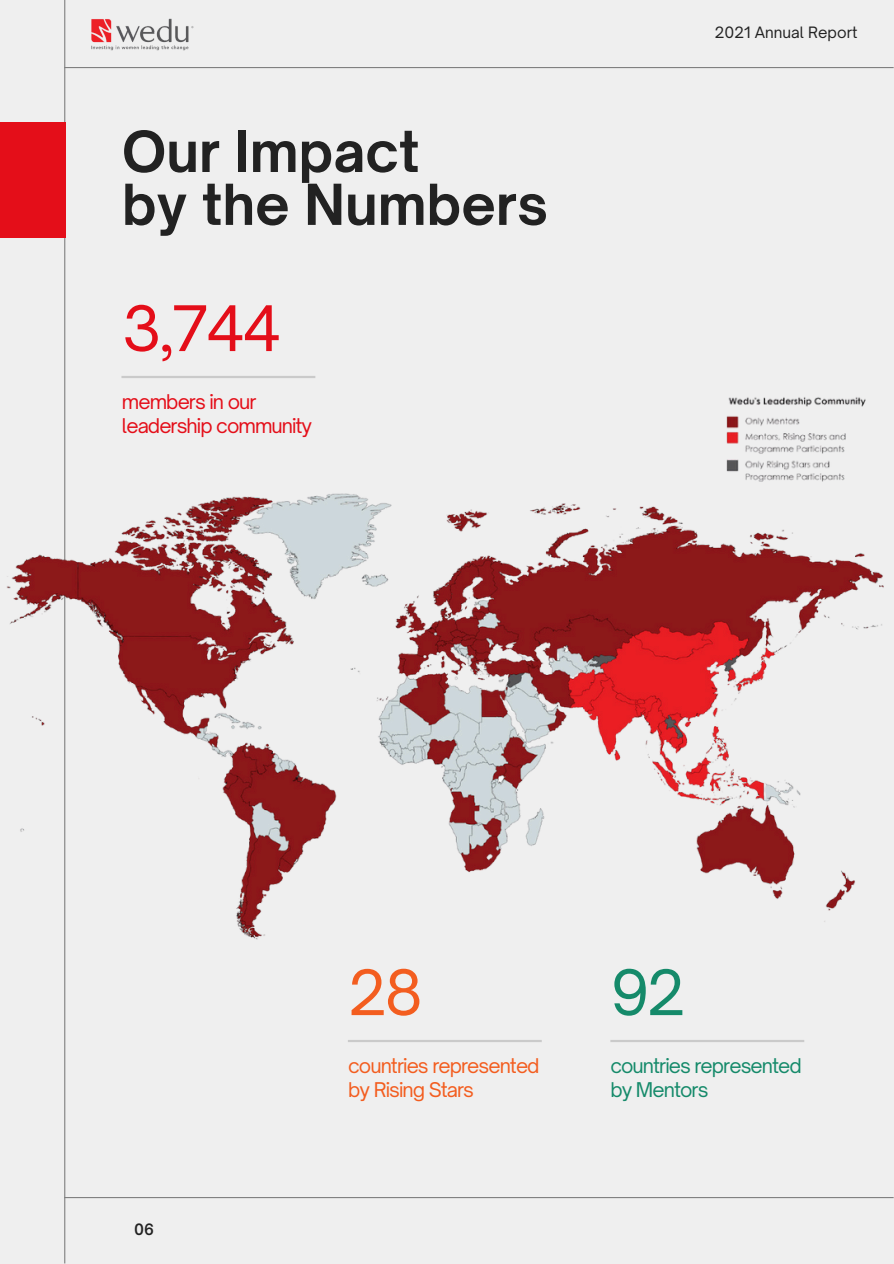
<style>
.page{position:relative;width:894px;height:1264px;background:#fff}
.page>*{position:absolute;margin:0;border:0;box-sizing:border-box;transform-origin:0 0}
.t1{font:60px "Open Sauce One";color:#e40e19}
.t2{font:60px "Open Sauce One";color:#f35d1f}
.t3{font:60px "Open Sauce One";color:#158a6a}
.t4{font:700 54px/52.8px "Open Sauce One";color:#222}
.t5{font:19.35px/23.7px "Open Sauce One";letter-spacing:-.05em;color:#f35d1f}
.t6{font:19.35px/23.7px "Open Sauce One";letter-spacing:-.05em;color:#e40e19}
.t7{font:19.35px/23.7px "Open Sauce One";letter-spacing:-.05em;color:#158a6a}
.t8{font:15px "Open Sauce One";color:#222}
.t9{font:600 15px "Open Sauce One";color:#222}
</style>
<div class="page">
<div style="left:0;top:0;width:893px;height:1263px;background:#efefef"></div>
<hr style="left:64px;top:1196px;width:829px;height:2px;background:#808080">
<hr style="left:64px;top:0;width:1px;height:1263px;background:#808080">
<hr style="left:64px;top:67px;width:829px;height:1px;background:#808080">
<img style="left:91px;top:18px;width:103px;height:33px">
<hr style="left:121px;top:376px;width:194px;height:2px;background:#222">
<div style="left:0;top:122px;width:65px;height:115px;background:#e40e19"></div>
<img style="left:7px;top:483px;width:877px;height:468px">
<img style="left:684px;top:397px;width:200px;height:108px">
<hr style="left:348px;top:1039px;width:193px;height:3px;background:#222">
<hr style="left:610px;top:1039px;width:194px;height:3px;background:#222">
<p class="t4" style="left:122px;top:125px;width:427px">Our Impact<br>by the Numbers</p>
<p class="t1" style="left:122px;top:291px;width:161px">3,744</p>
<p class="t6" style="left:122px;top:390px;width:192px">members in our leadership community</p>
<p class="t8" style="left:714px;top:23px;width:144px">2021 Annual Report</p>
<p class="t9" style="left:134px;top:1219px;width:21px">06</p>
<p class="t2" style="left:348px;top:955px;width:76px">28</p>
<h2 class="t5" style="left:348px;top:1054px;width:193px">countries represented by Rising Stars</h2>
<h1 class="t3" style="left:610px;top:955px;width:77px">92</h1>
<p class="t7" style="left:610px;top:1054px;width:193px">countries represented by Mentors</p>
</div>
